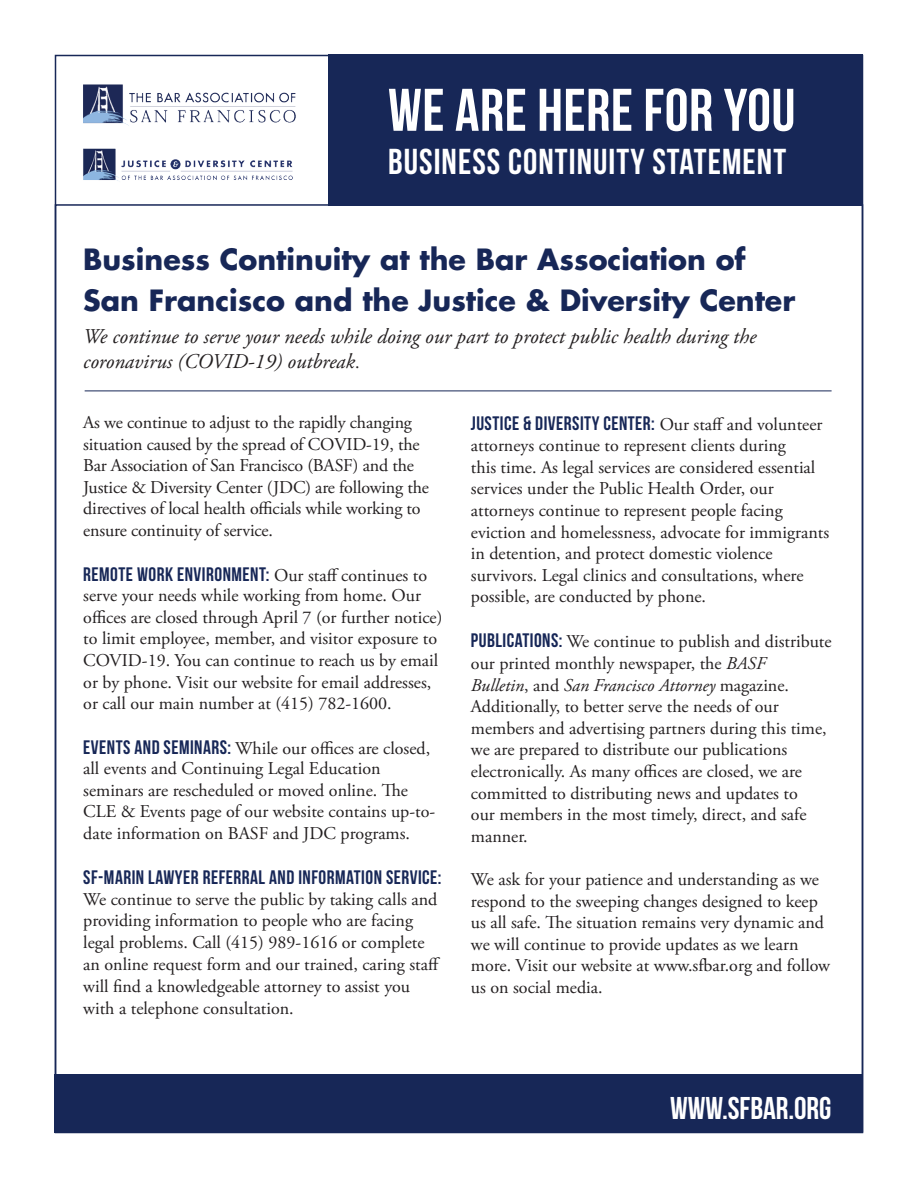
<style>
.page{position:relative;width:918px;height:1188px;background:#fff}
.page>*{position:absolute;margin:0;border:0;box-sizing:border-box;transform-origin:0 0}
.t1{font:60px "Bebas Neue";letter-spacing:.01em;color:#fff}
.t2{font:36px "Bebas Neue";letter-spacing:.03em;color:#fff}
.t3{font:31.5px "Bebas Neue";color:#fff}
.t4{font:700 28.5px/40.5px "Futura";color:#172757}
.t5{font:italic 21px/25.2px "Adobe Garamond Pro";color:#231f20}
.t6{font:19.5px "Bebas Neue";letter-spacing:.025em;color:#172757}
.t7{font:18px/21.6px "Adobe Garamond Pro";color:#231f20}
.s1{font-style:normal;font-size:18px}
.s2{font-family:"Adobe Garamond Pro";font-size:18px;color:#231f20}
.s3{font-family:"Bebas Neue";font-size:19.5px;color:#172757}
.s4{font-style:italic}
</style>
<div class="page">
<img style="left:54px;top:59px;width:242px;height:89px">
<img style="left:80px;top:129px;width:216px;height:52px">
<div style="left:328px;top:55px;width:535px;height:151px;background:#172757"></div>
<div style="left:55px;top:1074px;width:808px;height:58px;background:#172757"></div>
<hr style="left:85px;top:391px;width:747px;height:1px;background:#172757">
<h1 class="t1" style="left:388px;top:77px;width:409px">WE ARE HERE FOR YOU</h1>
<h2 class="t2" style="left:388px;top:142px;width:400px">BUSINESS CONTINUITY STATEMENT</h2>
<h3 class="t4" style="left:83px;top:239px;width:714px">Business Continuity at the Bar Association of<br>San Francisco and the Justice &amp; Diversity Center</h3>
<p class="t5" style="left:83px;top:324px;width:675px">We continue to serve your needs while doing our part to protect public health during the coronavirus (COVID-19) outbreak<span class="s1">.</span></p>
<p class="t7" style="left:83px;top:412px;width:347px">As we continue to adjust to the rapidly changing situation caused by the spread of COVID-19, the Bar Association of San Francisco (BASF) and the Justice &amp; Diversity Center (JDC) are following the directives of local health officials while working to ensure continuity of service.</p>
<p class="t6" style="left:83px;top:564px;width:345px">REMOTE WORK ENVIRONMENT: <span class="s2">Our staff continues to</span></p>
<p class="t7" style="left:83px;top:586px;width:361px">serve your needs while working from home. Our offices are closed through April 7 (or further notice) to limit employee, member, and visitor exposure to COVID-19. You can continue to reach us by email or by phone. Visit our website for email addresses, or call our main number at (415) 782-1600.</p>
<p class="t7" style="left:83px;top:739px;width:353px;line-height:21.1px"><span class="s3">EVENTS AND SEMINARS:</span> While our offices are closed, all events and Continuing Legal Education seminars are rescheduled or moved online. The CLE &amp; Events page of our website contains up-to&shy;date information on BASF and JDC programs.</p>
<p class="t6" style="left:83px;top:867px;width:360px">SF-MARIN LAWYER REFERRAL AND INFORMATION SERVICE:</p>
<p class="t7" style="left:83px;top:889px;width:358px">We continue to serve the public by taking calls and providing information to people who are facing legal problems. Call (415) 989-1616 or complete an online request form and our trained, caring staff will find a knowledgeable attorney to assist you with a telephone consultation.</p>
<p class="t6" style="left:471px;top:412px;width:353px">JUSTICE &amp; DIVERSITY CENTER: <span class="s2">Our staff and volunteer</span></p>
<p class="t7" style="left:471px;top:435px;width:360px">attorneys continue to represent clients during<br>this time. As legal services are considered essential services under the Public Health Order, our attorneys continue to represent people facing eviction and homelessness, advocate for immigrants in detention, and protect domestic violence survivors. Legal clinics and consultations, where possible, are conducted by phone.</p>
<p class="t7" style="left:471px;top:632px;width:362px"><span class="s3">PUBLICATIONS:</span> We continue to publish and distribute our printed monthly newspaper, the <span class="s4">BASF<br>Bulletin</span>, and <span class="s4">San Francisco Attorney</span> magazine.<br>Additionally, to better serve the needs of our members and advertising partners during this time, we are prepared to distribute our publications electronically. As many offices are closed, we are committed to distributing news and updates to<br>our members in the most timely, direct, and safe manner.</p>
<p class="t7" style="left:471px;top:869px;width:361px">We ask for your patience and understanding as we respond to the sweeping changes designed to keep us all safe. The situation remains very dynamic and we will continue to provide updates as we learn more. Visit our website at www.sfbar.org and follow us on social media.</p>
<h3 class="t3" style="left:670px;top:1091px;width:163px">WWW.SFBAR.ORG</h3>
</div>
